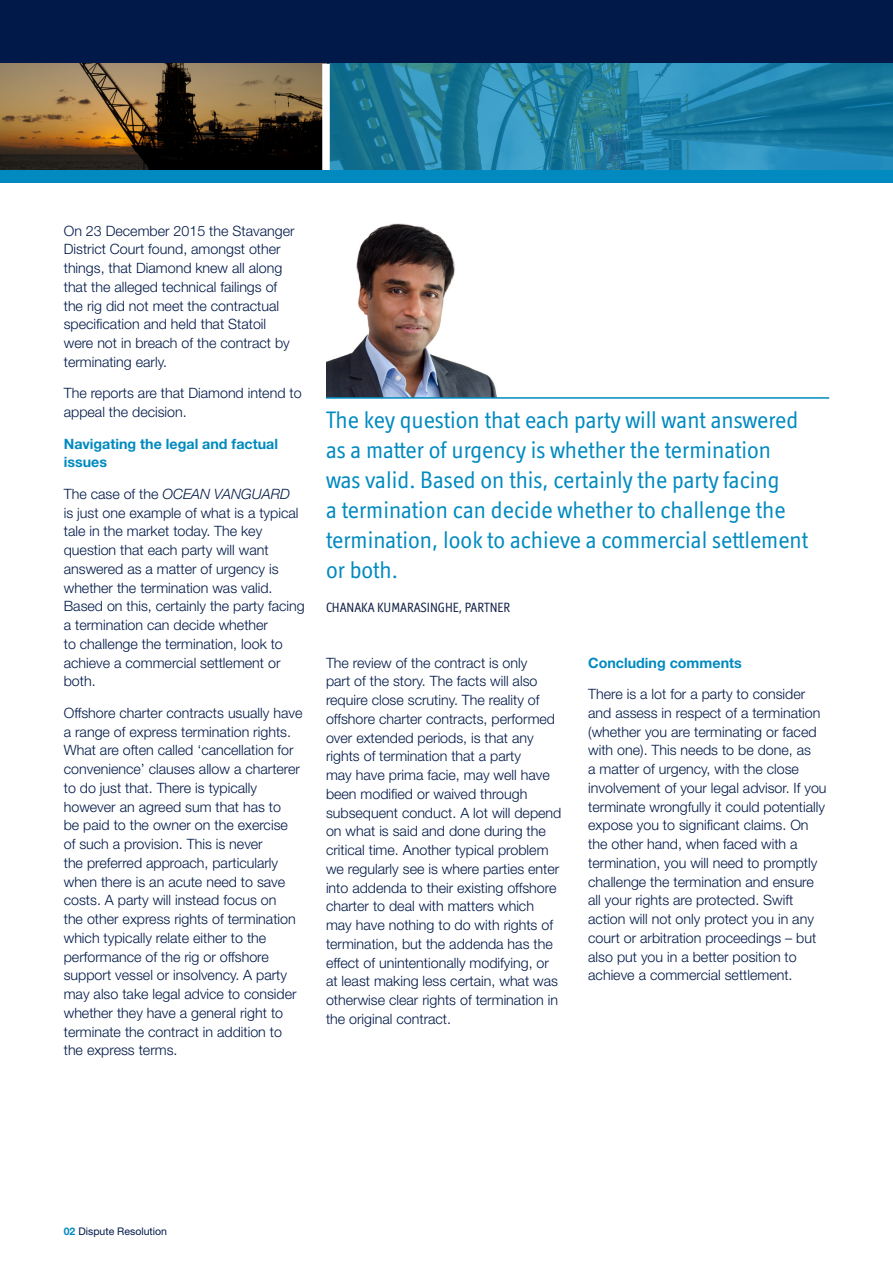
<style>
.page{position:relative;width:893px;height:1263px;background:#fff}
.page>*{position:absolute;margin:0;border:0;box-sizing:border-box;transform-origin:0 0}
.BULLETIN_-_Pull_Quot{font:24px/30px "Officina Display ITC Std";color:#008ac0}
.BRIEFING_-_Bodytext{font:300 14.25px/18.8px "Helvetica Neue LT Std";color:#001948}
.BRIEFING_-_Subhead_1{font:700 14.25px/18.8px "Helvetica Neue LT Std";color:#008ac0}
.By_Who{font:13.5px "Officina Display ITC Std";color:#0f1f45}
.BRIEFING_-_Footer__P{font:10.5px "Helvetica Neue LT Std";color:#001948}
.s1{font-style:italic}
.s2{font-weight:700;color:#008ac0}
</style>
<div class="page">
<div style="left:0;top:0;width:893px;height:170px;background:#001948"></div>
<img style="left:0;top:64px;width:322px;height:106px">
<img style="left:330px;top:64px;width:563px;height:106px">
<div style="left:322px;top:64px;width:8px;height:106px;background:#fff"></div>
<div style="left:0;top:170px;width:893px;height:13px;background:#008ac0"></div>
<img style="left:326px;top:223px;width:171px;height:174px">
<hr style="left:326px;top:397px;width:503px;height:2px;background:#008ac0">
<p class="BRIEFING_-_Bodytext" style="left:64px;top:221px;width:232px">On 23 December 2015 the Stavanger District Court found, amongst other things, that Diamond knew all along that the alleged technical failings of the rig did not meet the contractual specification and held that Statoil were not in breach of the contract by terminating early.</p>
<p class="BRIEFING_-_Bodytext" style="left:64px;top:384px;width:239px">The reports are that Diamond intend to appeal the decision.</p>
<p class="BRIEFING_-_Subhead_1" style="left:64px;top:434px;width:216px">Navigating the legal and factual issues</p>
<p class="BRIEFING_-_Bodytext" style="left:64px;top:484px;width:242px">The case of the <span class="s1">OCEAN VANGUARD<br></span>is just one example of what is a typical tale in the market today. The key question that each party will want answered as a matter of urgency is whether the termination was valid.<br>Based on this, certainly the party facing a termination can decide whether<br>to challenge the termination, look to achieve a commercial settlement or both.</p>
<p class="BRIEFING_-_Bodytext" style="left:64px;top:703px;width:240px">Offshore charter contracts usually have a range of express termination rights.<br>What are often called ‘cancellation for convenience’ clauses allow a charterer to do just that. There is typically however an agreed sum that has to<br>be paid to the owner on the exercise of such a provision. This is never<br>the preferred approach, particularly when there is an acute need to save costs. A party will instead focus on<br>the other express rights of termination which typically relate either to the performance of the rig or offshore support vessel or insolvency. A party may also take legal advice to consider whether they have a general right to terminate the contract in addition to the express terms.</p>
<p class="BULLETIN_-_Pull_Quot" style="left:326px;top:405px;width:484px">The key question that each party will want answered as a matter of urgency is whether the termination was valid. Based on this, certainly the party facing<br>a termination can decide whether to challenge the termination, look to achieve a commercial settlement or both.</p>
<p class="By_Who" style="left:326px;top:599px;width:186px">CHANAKA KUMARASINGHE, PARTNER</p>
<p class="BRIEFING_-_Bodytext" style="left:326px;top:653px;width:237px">The review of the contract is only<br>part of the story. The facts will also require close scrutiny. The reality of offshore charter contracts, performed over extended periods, is that any rights of termination that a party<br>may have prima facie, may well have been modified or waived through subsequent conduct. A lot will depend on what is said and done during the critical time. Another typical problem we regularly see is where parties enter into addenda to their existing offshore charter to deal with matters which may have nothing to do with rights of termination, but the addenda has the effect of unintentionally modifying, or at least making less certain, what was otherwise clear rights of termination in the original contract.</p>
<p class="BRIEFING_-_Subhead_1" style="left:588px;top:653px;width:155px">Concluding comments</p>
<p class="BRIEFING_-_Bodytext" style="left:588px;top:684px;width:240px">There is a lot for a party to consider and assess in respect of a termination (whether you are terminating or faced with one). This needs to be done, as<br>a matter of urgency, with the close involvement of your legal advisor. If you terminate wrongfully it could potentially expose you to significant claims. On the other hand, when faced with a termination, you will need to promptly challenge the termination and ensure all your rights are protected. Swift action will not only protect you in any court or arbitration proceedings – but also put you in a better position to achieve a commercial settlement.</p>
<p class="BRIEFING_-_Footer__P" style="left:64px;top:1225px;width:105px"><span class="s2">02</span> Dispute Resolution</p>
</div>
